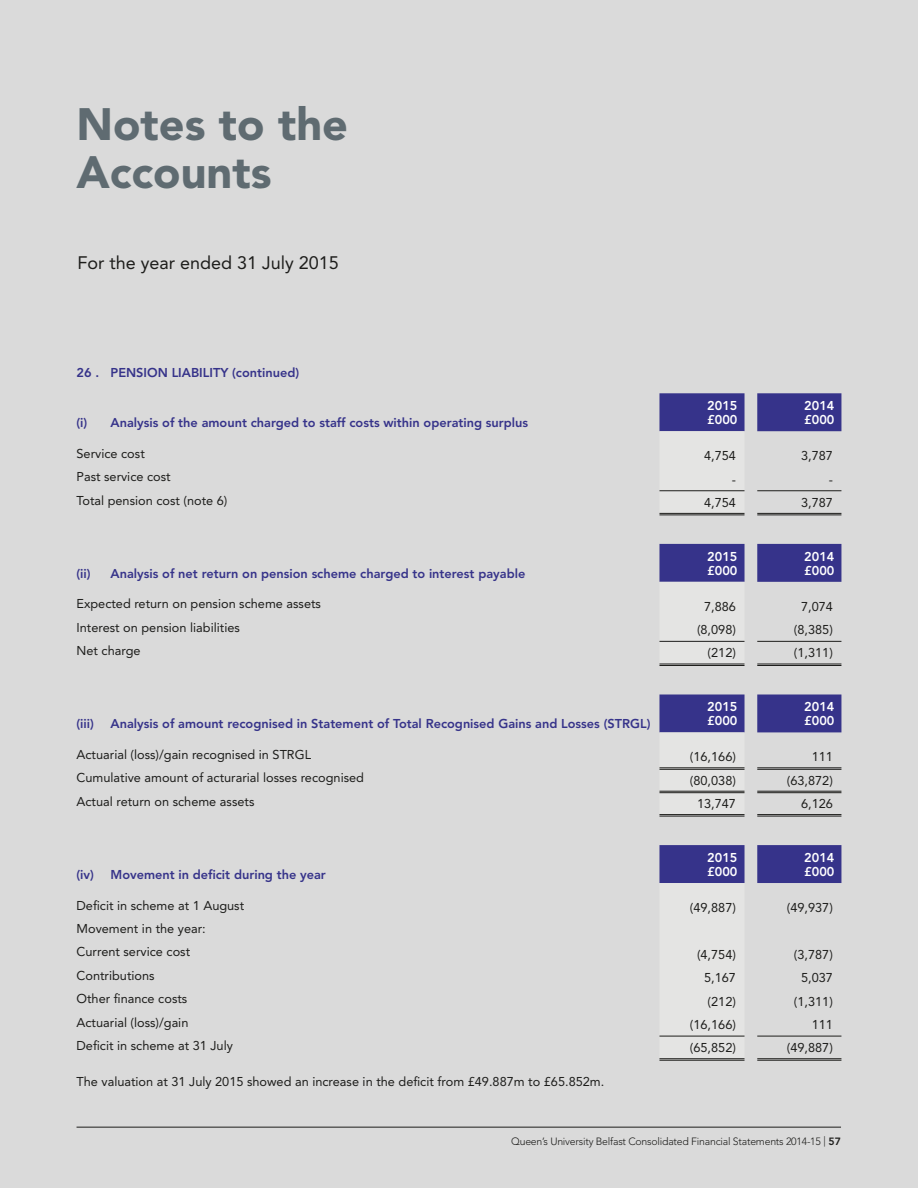
<style>
.page{position:relative;width:918px;height:1188px;background:#dadada}
.page>*{position:absolute;margin:0;border:0;box-sizing:border-box;transform-origin:0 0}
.t1{font:900 45px/48px "Avenir LT Std";color:#5f6b71}
.t2{font:18px "Avenir LT Std";color:#1d1d1b}
.t3{font:12.75px/23.4px "Avenir LT Std";color:#1d1d1b}
.t4{font:800 12.75px "Avenir LT Std";color:#36338a}
.t5{font:800 12.75px/14.2px "Avenir LT Std";color:#fff}
.t6{font:300 10.5px "Avenir LT Std";letter-spacing:-.02em;color:#1d1d1b}
.s1{font-weight:800}
</style>
<div class="page">
<hr style="left:77px;top:1127px;width:764px;height:1px;background:#1d1d1b">
<svg style="left:659px;top:393px;width:182px;height:490px"></svg>
<svg style="left:659px;top:431px;width:86px;height:605px;fill:#e4e4e3"></svg>
<svg style="left:659px;top:491px;width:86px;height:323px"></svg>
<hr style="left:757px;top:490px;width:84px;height:1px;background:#1d1d1b">
<hr style="left:757px;top:513px;width:84px;height:1px;background:#1d1d1b">
<hr style="left:757px;top:515px;width:84px;height:1px;background:#1d1d1b">
<hr style="left:659px;top:490px;width:86px;height:1px;background:#1d1d1b">
<hr style="left:659px;top:513px;width:86px;height:1px;background:#1d1d1b">
<hr style="left:659px;top:515px;width:86px;height:1px;background:#1d1d1b">
<hr style="left:659px;top:641px;width:86px;height:1px;background:#1d1d1b">
<hr style="left:659px;top:664px;width:86px;height:1px;background:#1d1d1b">
<hr style="left:659px;top:665px;width:86px;height:1px;background:#1d1d1b">
<hr style="left:757px;top:641px;width:84px;height:1px;background:#1d1d1b">
<hr style="left:757px;top:664px;width:84px;height:1px;background:#1d1d1b">
<hr style="left:757px;top:665px;width:84px;height:1px;background:#1d1d1b">
<hr style="left:659px;top:791px;width:86px;height:1px;background:#1d1d1b">
<hr style="left:659px;top:792px;width:86px;height:1px;background:#1d1d1b">
<hr style="left:659px;top:814px;width:86px;height:1px;background:#1d1d1b">
<hr style="left:659px;top:816px;width:86px;height:1px;background:#1d1d1b">
<hr style="left:757px;top:791px;width:84px;height:1px;background:#1d1d1b">
<hr style="left:757px;top:792px;width:84px;height:1px;background:#1d1d1b">
<hr style="left:757px;top:814px;width:84px;height:1px;background:#1d1d1b">
<hr style="left:757px;top:816px;width:84px;height:1px;background:#1d1d1b">
<hr style="left:659px;top:767px;width:86px;height:1px;background:#1d1d1b">
<hr style="left:659px;top:769px;width:86px;height:1px;background:#1d1d1b">
<hr style="left:757px;top:767px;width:84px;height:1px;background:#1d1d1b">
<hr style="left:757px;top:769px;width:84px;height:1px;background:#1d1d1b">
<hr style="left:757px;top:1036px;width:84px;height:1px;background:#1d1d1b">
<hr style="left:757px;top:1058px;width:84px;height:1px;background:#1d1d1b">
<hr style="left:757px;top:1060px;width:84px;height:1px;background:#1d1d1b">
<hr style="left:659px;top:1036px;width:86px;height:1px;background:#1d1d1b">
<hr style="left:659px;top:1058px;width:86px;height:1px;background:#1d1d1b">
<hr style="left:659px;top:1060px;width:86px;height:1px;background:#1d1d1b">
<h1 class="t1" style="left:77px;top:101px;width:273px">Notes to the<br>Accounts</h1>
<h2 class="t2" style="left:77px;top:252px;width:263px">For the year ended 31 July 2015</h2>
<p class="t4" style="left:77px;top:365px;width:224px">26 . PENSION LIABILITY (continued)</p>
<p class="t4" style="left:77px;top:415px;width:453px">(i) Analysis of the amount charged to staff costs within operating surplus</p>
<p class="t5" style="left:707px;top:398px;width:32px">2015 £000</p>
<p class="t5" style="left:804px;top:398px;width:32px">2014 £000</p>
<p class="t3" style="left:77px;top:442px;width:70px">Service cost</p>
<p class="t3" style="left:704px;top:444px;width:33px">4,754</p>
<p class="t3" style="left:801px;top:444px;width:33px">3,787</p>
<p class="t3" style="left:77px;top:465px;width:96px">Past service cost</p>
<p class="t3" style="left:732px;top:468px;width:6px">-</p>
<p class="t3" style="left:829px;top:468px;width:6px">-</p>
<p class="t3" style="left:77px;top:489px;width:152px">Total pension cost (note 6)</p>
<p class="t3" style="left:704px;top:491px;width:33px">4,754</p>
<p class="t3" style="left:801px;top:491px;width:33px">3,787</p>
<p class="t4" style="left:77px;top:566px;width:16px">(ii)</p>
<p class="t4" style="left:111px;top:566px;width:416px">Analysis of net return on pension scheme charged to interest payable</p>
<p class="t5" style="left:707px;top:549px;width:32px">2015 £000</p>
<p class="t5" style="left:804px;top:549px;width:32px">2014 £000</p>
<p class="t3" style="left:77px;top:592px;width:246px">Expected return on pension scheme assets</p>
<p class="t3" style="left:704px;top:595px;width:33px">7,886</p>
<p class="t3" style="left:801px;top:595px;width:33px">7,074</p>
<p class="t3" style="left:77px;top:616px;width:165px">Interest on pension liabilities</p>
<p class="t3" style="left:697px;top:618px;width:40px">(8,098)</p>
<p class="t3" style="left:794px;top:618px;width:40px">(8,385)</p>
<p class="t3" style="left:77px;top:639px;width:66px">Net charge</p>
<p class="t3" style="left:708px;top:641px;width:30px">(212)</p>
<p class="t3" style="left:794px;top:641px;width:40px">(1,311)</p>
<p class="t4" style="left:77px;top:716px;width:19px">(iii)</p>
<p class="t4" style="left:111px;top:716px;width:541px">Analysis of amount recognised in Statement of Total Recognised Gains and Losses (STRGL)</p>
<p class="t5" style="left:707px;top:700px;width:32px">2015 £000</p>
<p class="t5" style="left:804px;top:700px;width:32px">2014 £000</p>
<p class="t3" style="left:77px;top:743px;width:236px">Actuarial (loss)/gain recognised in STRGL</p>
<p class="t3" style="left:690px;top:745px;width:48px">(16,166)</p>
<p class="t3" style="left:812px;top:745px;width:23px">111</p>
<p class="t3" style="left:77px;top:766px;width:289px">Cumulative amount of acturarial losses recognised</p>
<p class="t3" style="left:690px;top:769px;width:48px">(80,038)</p>
<p class="t3" style="left:787px;top:769px;width:48px">(63,872)</p>
<p class="t3" style="left:77px;top:790px;width:179px">Actual return on scheme assets</p>
<p class="t3" style="left:697px;top:792px;width:40px">13,747</p>
<p class="t3" style="left:801px;top:792px;width:33px">6,126</p>
<p class="t4" style="left:77px;top:867px;width:19px">(iv)</p>
<p class="t4" style="left:111px;top:867px;width:217px">Movement in deficit during the year</p>
<p class="t5" style="left:707px;top:850px;width:32px">2015 £000</p>
<p class="t5" style="left:804px;top:850px;width:32px">2014 £000</p>
<p class="t3" style="left:77px;top:894px;width:169px">Deficit in scheme at 1 August</p>
<p class="t3" style="left:690px;top:896px;width:48px">(49,887)</p>
<p class="t3" style="left:787px;top:896px;width:48px">(49,937)</p>
<p class="t3" style="left:77px;top:917px;width:131px">Movement in the year:<br>Current service cost</p>
<p class="t3" style="left:697px;top:943px;width:40px">(4,754)</p>
<p class="t3" style="left:794px;top:943px;width:40px">(3,787)</p>
<p class="t3" style="left:77px;top:964px;width:80px">Contributions</p>
<p class="t3" style="left:704px;top:966px;width:33px">5,167</p>
<p class="t3" style="left:801px;top:966px;width:33px">5,037</p>
<p class="t3" style="left:77px;top:987px;width:112px">Other finance costs</p>
<p class="t3" style="left:708px;top:990px;width:30px">(212)</p>
<p class="t3" style="left:794px;top:990px;width:40px">(1,311)</p>
<p class="t3" style="left:77px;top:1011px;width:113px">Actuarial (loss)/gain</p>
<p class="t3" style="left:690px;top:1013px;width:48px">(16,166)</p>
<p class="t3" style="left:812px;top:1013px;width:23px">111</p>
<p class="t3" style="left:77px;top:1034px;width:158px">Deficit in scheme at 31 July</p>
<p class="t3" style="left:690px;top:1036px;width:48px">(65,852)</p>
<p class="t3" style="left:787px;top:1036px;width:48px">(49,887)</p>
<p class="t3" style="left:77px;top:1070px;width:529px">The valuation at 31 July 2015 showed an increase in the deficit from £49.887m to £65.852m.</p>
<p class="t6" style="left:511px;top:1135px;width:331px">Queen’s University Belfast Consolidated Financial Statements 2014-15 | <span class="s1">57</span></p>
</div>
